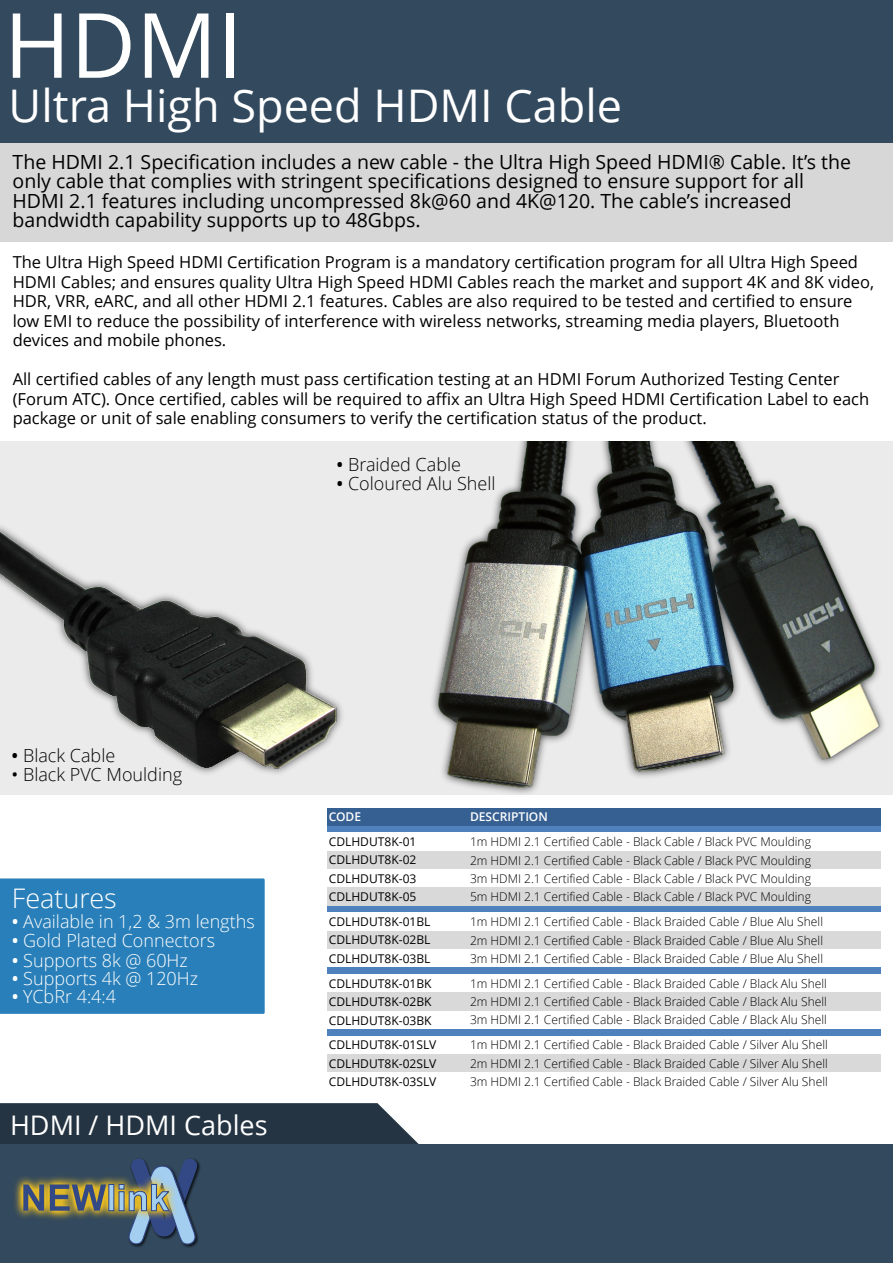
<style>
.page{position:relative;width:893px;height:1263px;background:#fff}
.page>*{position:absolute;margin:0;border:0;box-sizing:border-box;transform-origin:0 0}
.t1{font:90px "Open Sans";color:#fff}
.t2{font:45px "Open Sans";color:#fff}
.t3{font:27px "Open Sans";color:#fff}
.t4{font:300 27px "Open Sans";color:#fff}
.t5{font:19.5px/19.5px "Open Sans";color:#000}
.t6{font:300 18px "Open Sans";color:#fff}
.t7{font:300 18px "Open Sans";color:#000}
.t8{font:16.5px/19.5px "Open Sans";color:#000}
.t9{font:300 12px "Open Sans";color:#000}
.t10{font:12px "Open Sans";letter-spacing:-.005em;color:#000}
.t11{font:600 12px "Open Sans";letter-spacing:-.005em;color:#fff}
.s1{font-weight:600}
.s2{font-weight:400}
</style>
<div class="page">
<svg style="left:0;top:1103px;width:419px;height:41px"></svg>
<div style="left:0;top:1144px;width:893px;height:119px;background:#33495d"></div>
<img style="left:132px;top:1164px;width:68px;height:83px">
<img style="left:15px;top:1177px;width:24px;height:41px">
<img style="left:39px;top:1177px;width:24px;height:42px">
<img style="left:63px;top:1177px;width:35px;height:42px">
<img style="left:98px;top:1177px;width:10px;height:41px">
<img style="left:108px;top:1177px;width:10px;height:41px">
<svg style="left:23px;top:1184px;width:21px;height:27px"></svg>
<svg style="left:50px;top:1184px;width:56px;height:27px"></svg>
<svg style="left:108px;top:1184px;width:6px;height:27px"></svg>
<svg style="left:118px;top:1159px;width:79px;height:86px"></svg>
<div style="left:0;top:143px;width:893px;height:100px;background:#d7d7d7"></div>
<div style="left:0;top:0;width:893px;height:143px;background:#33495d"></div>
<div style="left:0;top:426px;width:893px;height:369px;background:#ebebeb"></div>
<img style="left:191px;top:701px;width:151px;height:73px">
<img style="left:0;top:526px;width:336px;height:242px">
<img style="left:438px;top:441px;width:441px;height:346px">
<div style="left:0;top:243px;width:893px;height:198px;background:#fff"></div>
<div style="left:0;top:878px;width:265px;height:136px;background:#297fb9"></div>
<div style="left:327px;top:808px;width:553px;height:18px;background:#366092"></div>
<div style="left:327px;top:826px;width:553px;height:7px;background:#4f81bd"></div>
<div style="left:327px;top:832px;width:553px;height:19px;background:#fff"></div>
<div style="left:327px;top:851px;width:553px;height:18px;background:#d9d9d9"></div>
<div style="left:327px;top:888px;width:553px;height:18px;background:#d9d9d9"></div>
<div style="left:327px;top:906px;width:553px;height:7px;background:#4f81bd"></div>
<div style="left:327px;top:912px;width:553px;height:19px;background:#fff"></div>
<div style="left:327px;top:931px;width:553px;height:18px;background:#d9d9d9"></div>
<div style="left:327px;top:968px;width:553px;height:6px;background:#4f81bd"></div>
<div style="left:327px;top:992px;width:553px;height:19px;background:#d9d9d9"></div>
<div style="left:327px;top:1029px;width:553px;height:7px;background:#4f81bd"></div>
<div style="left:327px;top:1054px;width:553px;height:19px;background:#d9d9d9"></div>
<div style="left:327px;top:1072px;width:553px;height:19px;background:#fff"></div>
<h1 class="t1" style="left:4px;top:9px;width:240px">HDMI</h1>
<h2 class="t2" style="left:9px;top:88px;width:615px">Ultra High Speed HDMI Cable</h2>
<p class="t5" style="left:13px;top:154px;width:840px">The HDMI 2.1 Specification includes a new cable - the Ultra High Speed HDMI® Cable. It’s the only cable that complies with stringent specifications designed to ensure support for all HDMI 2.1 features including uncompressed 8k@60 and 4K@120. The cable’s increased bandwidth capability supports up to 48Gbps.</p>
<p class="t8" style="left:13px;top:254px;width:863px">The Ultra High Speed HDMI Certification Program is a mandatory certification program for all Ultra High Speed HDMI Cables; and ensures quality Ultra High Speed HDMI Cables reach the market and support 4K and 8K video, HDR, VRR, eARC, and all other HDMI 2.1 features. Cables are also required to be tested and certified to ensure low EMI to reduce the possibility of interference with wireless networks, streaming media players, Bluetooth devices and mobile phones.</p>
<p class="t8" style="left:13px;top:371px;width:858px">All certified cables of any length must pass certification testing at an HDMI Forum Authorized Testing Center (Forum ATC). Once certified, cables will be required to affix an Ultra High Speed HDMI Certification Label to each package or unit of sale enabling consumers to verify the certification status of the product.</p>
<h3 class="t7" style="left:337px;top:457px;width:126px"><span class="s1">•</span> Braided Cable</h3>
<h3 class="t7" style="left:337px;top:477px;width:160px"><span class="s1">•</span> Coloured Alu Shell</h3>
<h3 class="t7" style="left:12px;top:748px;width:105px"><span class="s1">•</span> Black Cable</h3>
<h3 class="t7" style="left:12px;top:767px;width:172px"><span class="s2">•</span> Black PVC Moulding</h3>
<h3 class="t4" style="left:12px;top:888px;width:107px">Features</h3>
<h3 class="t6" style="left:12px;top:914px;width:244px"><span class="s1">•</span> Available in 1,2 &amp; 3m lengths</h3>
<h3 class="t6" style="left:12px;top:934px;width:205px"><span class="s1">•</span> Gold Plated Connectors</h3>
<h3 class="t6" style="left:12px;top:953px;width:178px"><span class="s1">•</span> Supports 8k @ 60Hz</h3>
<h3 class="t6" style="left:12px;top:971px;width:188px"><span class="s1">•</span> Supports 4k @ 120Hz</h3>
<h3 class="t6" style="left:12px;top:989px;width:106px"><span class="s1">•</span> YCbRr 4:4:4</h3>
<h3 class="t3" style="left:10px;top:1114px;width:259px">HDMI / HDMI Cables</h3>
<p class="t11" style="left:329px;top:812px;width:34px">CODE</p>
<p class="t11" style="left:470px;top:812px;width:79px">DESCRIPTION</p>
<p class="t10" style="left:329px;top:837px;width:89px">CDLHDUT8K-01</p>
<p class="t9" style="left:470px;top:837px;width:342px">1m HDMI 2.1 Certified Cable - Black Cable / Black PVC Moulding</p>
<p class="t10" style="left:329px;top:855px;width:89px">CDLHDUT8K-02</p>
<p class="t9" style="left:470px;top:855px;width:342px">2m HDMI 2.1 Certified Cable - Black Cable / Black PVC Moulding</p>
<p class="t10" style="left:329px;top:873px;width:89px">CDLHDUT8K-03</p>
<p class="t9" style="left:470px;top:874px;width:342px">3m HDMI 2.1 Certified Cable - Black Cable / Black PVC Moulding</p>
<p class="t10" style="left:329px;top:892px;width:89px">CDLHDUT8K-05</p>
<p class="t9" style="left:470px;top:892px;width:342px">5m HDMI 2.1 Certified Cable - Black Cable / Black PVC Moulding</p>
<p class="t10" style="left:329px;top:917px;width:103px">CDLHDUT8K-01BL</p>
<p class="t9" style="left:470px;top:917px;width:354px">1m HDMI 2.1 Certified Cable - Black Braided Cable / Blue Alu Shell</p>
<p class="t10" style="left:329px;top:935px;width:103px">CDLHDUT8K-02BL</p>
<p class="t9" style="left:470px;top:935px;width:354px">2m HDMI 2.1 Certified Cable - Black Braided Cable / Blue Alu Shell</p>
<p class="t10" style="left:329px;top:953px;width:103px">CDLHDUT8K-03BL</p>
<p class="t9" style="left:470px;top:954px;width:354px">3m HDMI 2.1 Certified Cable - Black Braided Cable / Blue Alu Shell</p>
<p class="t10" style="left:329px;top:979px;width:104px">CDLHDUT8K-01BK</p>
<p class="t9" style="left:470px;top:979px;width:358px">1m HDMI 2.1 Certified Cable - Black Braided Cable / Black Alu Shell</p>
<p class="t10" style="left:329px;top:997px;width:104px">CDLHDUT8K-02BK</p>
<p class="t9" style="left:470px;top:997px;width:358px">2m HDMI 2.1 Certified Cable - Black Braided Cable / Black Alu Shell</p>
<p class="t10" style="left:329px;top:1015px;width:104px">CDLHDUT8K-03BK</p>
<p class="t9" style="left:470px;top:1015px;width:358px">3m HDMI 2.1 Certified Cable - Black Braided Cable / Black Alu Shell</p>
<p class="t10" style="left:329px;top:1040px;width:109px">CDLHDUT8K-01SLV</p>
<p class="t9" style="left:470px;top:1040px;width:359px">1m HDMI 2.1 Certified Cable - Black Braided Cable / Silver Alu Shell</p>
<p class="t10" style="left:329px;top:1059px;width:109px">CDLHDUT8K-02SLV</p>
<p class="t9" style="left:470px;top:1059px;width:359px">2m HDMI 2.1 Certified Cable - Black Braided Cable / Silver Alu Shell</p>
<p class="t10" style="left:329px;top:1077px;width:109px">CDLHDUT8K-03SLV</p>
<p class="t9" style="left:470px;top:1076px;width:359px">3m HDMI 2.1 Certified Cable - Black Braided Cable / Silver Alu Shell</p>
</div>
